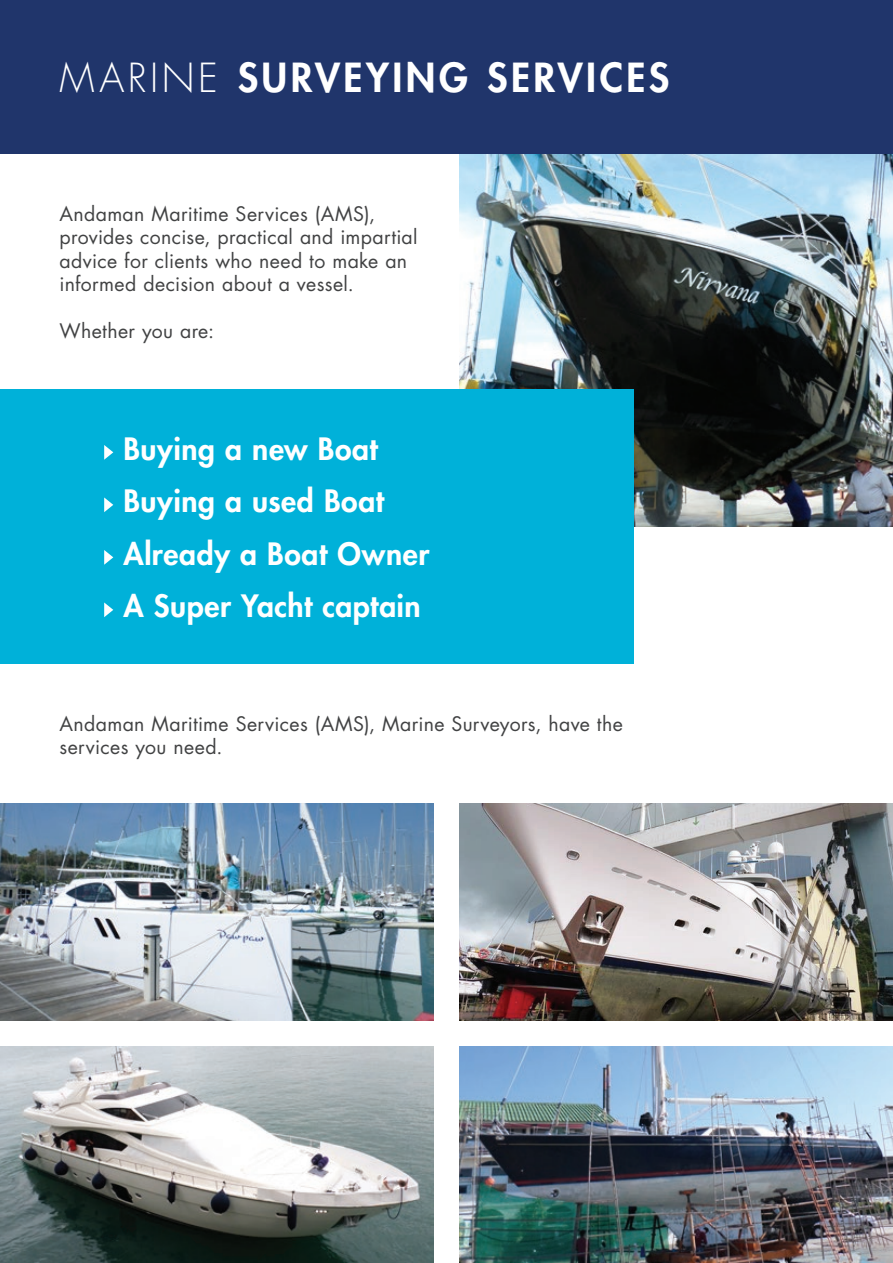
<style>
.page{position:relative;width:893px;height:1263px;background:#fff}
.page>*{position:absolute;margin:0;border:0;box-sizing:border-box;transform-origin:0 0}
.t1{font:800 39px "Futura Std";letter-spacing:.09em;color:#fff}
.t2{font:800 30px/52.5px "Futura Std";letter-spacing:.02em;color:#fff}
.t3{font:19.5px/23.4px "Futura Std";letter-spacing:.02em;color:#414243}
.s1{font-weight:300}
</style>
<div class="page">
<img style="left:459px;top:154px;width:434px;height:372px">
<div style="left:0;top:389px;width:634px;height:274px;background:#00b1d9"></div>
<svg style="left:104px;top:445px;width:9px;height:15px"></svg>
<svg style="left:104px;top:497px;width:9px;height:15px"></svg>
<svg style="left:104px;top:550px;width:9px;height:15px"></svg>
<svg style="left:104px;top:602px;width:9px;height:15px"></svg>
<div style="left:0;top:0;width:893px;height:154px;background:#20356b"></div>
<img style="left:0;top:804px;width:434px;height:216px">
<img style="left:0;top:1046px;width:434px;height:217px">
<img style="left:459px;top:804px;width:434px;height:216px">
<img style="left:459px;top:1046px;width:434px;height:217px">
<h1 class="t1" style="left:60px;top:53px;width:611px"><span class="s1">MARINE</span> SURVEYING SERVICES</h1>
<p class="t3" style="left:60px;top:202px;width:360px">Andaman Maritime Services (AMS), provides concise, practical and impartial advice for clients who need to make an informed decision about a vessel.</p>
<p class="t3" style="left:60px;top:319px;width:156px">Whether you are:</p>
<h2 class="t2" style="left:123px;top:422px;width:308px">Buying a new Boat<br>Buying a used Boat<br>Already a Boat Owner<br>A Super Yacht captain</h2>
<p class="t3" style="left:60px;top:712px;width:565px">Andaman Maritime Services (AMS), Marine Surveyors, have the services you need.</p>
</div>
